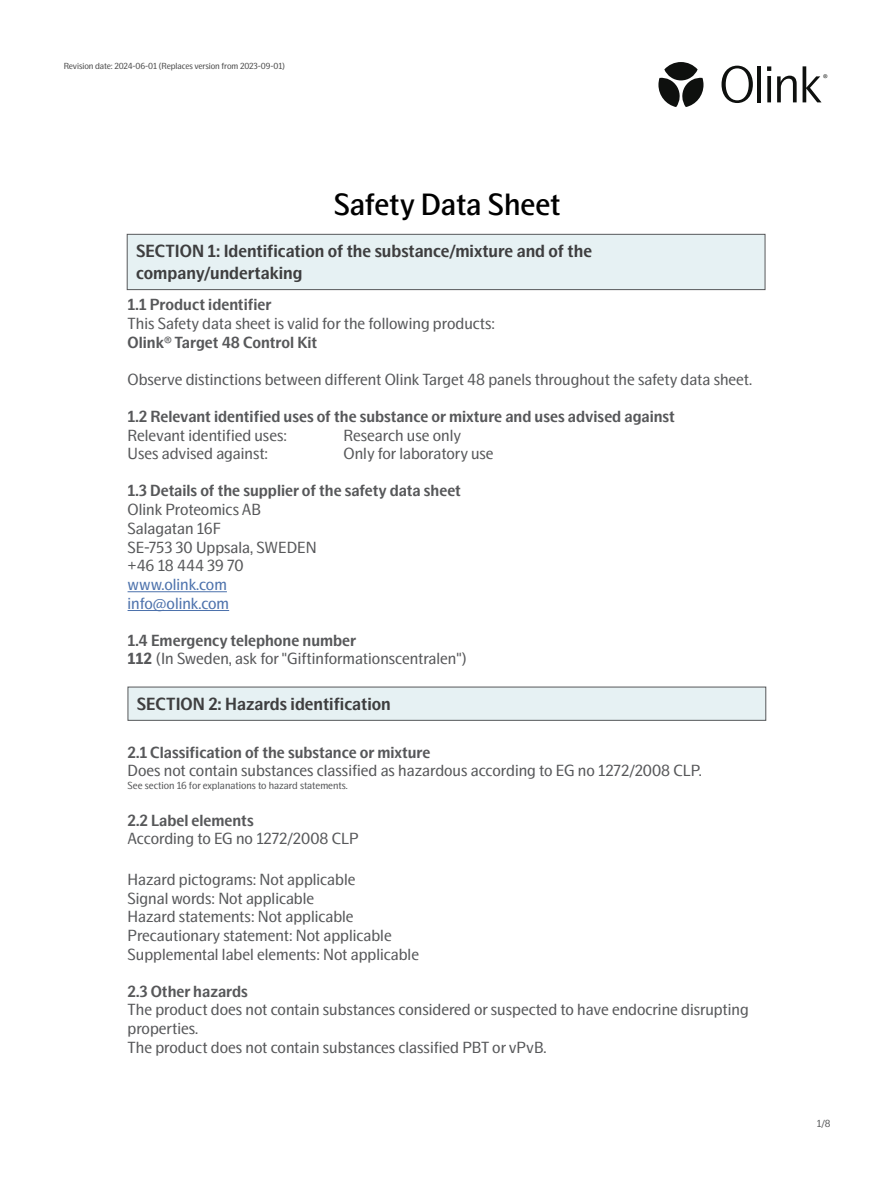
<style>
.page{position:relative;width:893px;height:1191px;background:#fff}
.page>*{position:absolute;margin:0;border:0;box-sizing:border-box;transform-origin:0 0}
.Headline_MSDS{font:500 31.5px "Swedish Gothic";letter-spacing:-.005em;color:#000}
.t1{font:600 18px/21.6px "Swedish Gothic";color:#3e3e3f}
.Body{font:16.5px/18.8px "Swedish Gothic";color:#57585a}
.Body_bold{font:600 16.5px "Swedish Gothic";color:#57585a}
.Body-2{font:16.5px "Swedish Gothic";color:#4d72ac}
.Asterisk{font:10.5px "Swedish Gothic";color:#57585a}
.t2{font:9.75px "Swedish Gothic";color:#0e100e}
.Legal{font:9px "Swedish Gothic";letter-spacing:-.01em;color:#4d4d4d}
.s1{font-weight:700}
</style>
<div class="page">
<svg style="left:658px;top:62px;width:45px;height:45px"></svg>
<svg style="left:721px;top:66px;width:32px;height:37px"></svg>
<hr style="left:757px;top:66px;width:4px;height:36px;background:#0e100e">
<svg style="left:767px;top:76px;width:4px;height:26px"></svg>
<svg style="left:767px;top:66px;width:4px;height:5px"></svg>
<svg style="left:777px;top:66px;width:44px;height:36px"></svg>
<div style="left:127px;top:234px;width:638px;height:56px;background:#e6f1f3"></div>
<div style="left:127px;top:234px;width:638px;height:56px;border:1px solid #57585a"></div>
<hr style="left:128px;top:591px;width:99px;height:1px;background:#4d72ac">
<hr style="left:128px;top:610px;width:101px;height:1px;background:#4d72ac">
<div style="left:128px;top:687px;width:638px;height:33px;background:#e6f1f3"></div>
<p class="Legal" style="left:64px;top:61px;width:223px">Revision date: 2024-06-01 (Replaces version from 2023-09-01)</p>
<p class="Headline_MSDS" style="left:334px;top:186px;width:228px">Safety Data Sheet</p>
<p class="t1" style="left:136px;top:240px;width:457px">SECTION 1: Identification of the substance/mixture and of the company/undertaking</p>
<p class="Body_bold" style="left:128px;top:295px;width:145px">1.1 Product identifier</p>
<p class="Body" style="left:128px;top:313px;width:369px">This Safety data sheet is valid for the following products:</p>
<p class="Body_bold" style="left:128px;top:332px;width:191px">Olink® Target 48 Control Kit</p>
<p class="Body" style="left:128px;top:370px;width:626px">Observe distinctions between different Olink Target 48 panels throughout the safety data sheet.</p>
<p class="Body_bold" style="left:128px;top:407px;width:549px">1.2 Relevant identified uses of the substance or mixture and uses advised against</p>
<p class="Body" style="left:128px;top:425px;width:161px">Relevant identified uses:</p>
<p class="Body" style="left:344px;top:425px;width:119px">Research use only</p>
<p class="Body" style="left:128px;top:444px;width:142px">Uses advised against:</p>
<p class="Body" style="left:344px;top:444px;width:152px">Only for laboratory use</p>
<p class="Body_bold" style="left:128px;top:481px;width:335px">1.3 Details of the supplier of the safety data sheet</p>
<p class="Body" style="left:128px;top:500px;width:135px">Olink Proteomics AB</p>
<p class="Body" style="left:128px;top:518px;width:95px">Salagatan 16F</p>
<p class="Body" style="left:128px;top:537px;width:191px">SE-753 30 Uppsala, SWEDEN</p>
<p class="Body" style="left:128px;top:556px;width:118px">+46 18 444 39 70</p>
<p class="Body-2" style="left:128px;top:575px;width:101px">www.olink.com</p>
<p class="Body-2" style="left:128px;top:593px;width:103px">info@olink.com</p>
<p class="Body_bold" style="left:128px;top:630px;width:230px">1.4 Emergency telephone number</p>
<p class="Body" style="left:128px;top:649px;width:341px"><span class="s1">112</span> (In Sweden, ask for "Giftinformationscentralen")</p>
<p class="t1" style="left:137px;top:692px;width:256px">SECTION 2: Hazards identification</p>
<p class="Body_bold" style="left:128px;top:742px;width:304px">2.1 Classification of the substance or mixture</p>
<p class="Body" style="left:128px;top:761px;width:576px">Does not contain substances classified as hazardous according to EG no 1272/2008 CLP.</p>
<p class="Asterisk" style="left:128px;top:779px;width:222px">See section 16 for explanations to hazard statements.</p>
<p class="Body_bold" style="left:128px;top:810px;width:128px">2.2 Label elements</p>
<p class="Body" style="left:128px;top:829px;width:233px">According to EG no 1272/2008 CLP</p>
<p class="Body" style="left:128px;top:869px;width:229px">Hazard pictograms: Not applicable</p>
<p class="Body" style="left:128px;top:888px;width:188px">Signal words: Not applicable</p>
<p class="Body" style="left:128px;top:907px;width:228px">Hazard statements: Not applicable</p>
<p class="Body" style="left:128px;top:925px;width:266px">Precautionary statement: Not applicable</p>
<p class="Body" style="left:128px;top:944px;width:293px">Supplemental label elements: Not applicable</p>
<p class="Body_bold" style="left:128px;top:981px;width:122px">2.3 Other hazards</p>
<p class="Body" style="left:128px;top:1000px;width:623px">The product does not contain substances considered or suspected to have endocrine disrupting properties.</p>
<p class="Body" style="left:128px;top:1037px;width:420px">The product does not contain substances classified PBT or vPvB.</p>
<p class="t2" style="left:823px;top:72px;width:6px">®</p>
<p class="Asterisk" style="left:817px;top:1117px;width:15px">1/8</p>
</div>
